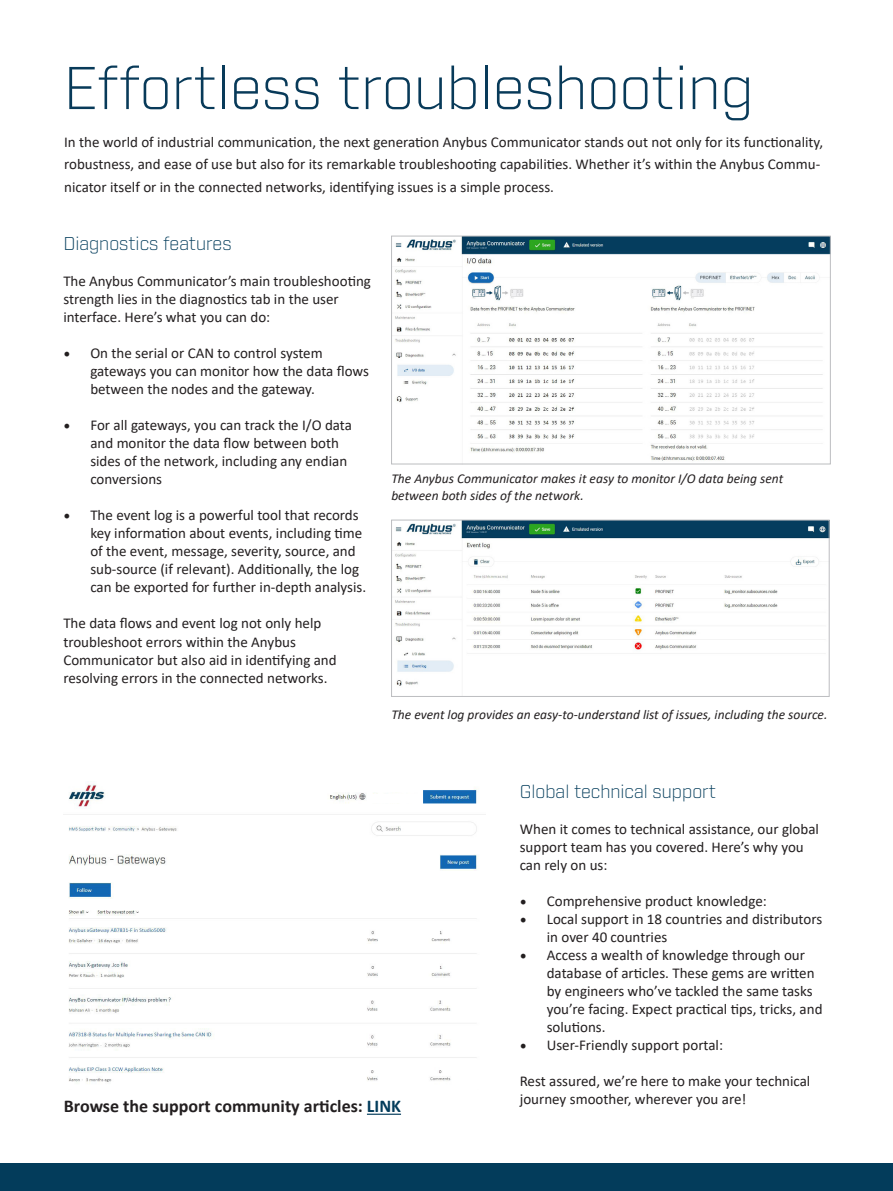
<style>
.page{position:relative;width:893px;height:1191px;background:#fff}
.page>*{position:absolute;margin:0;border:0;box-sizing:border-box;transform-origin:0 0}
.t1{font:300 58.5px "Industry";color:#083a59}
.t2{font:300 18px "Industry";color:#033c5b}
.t3{font:700 18px "Calibri";color:#231f20}
.t4{font:15px/18px "Calibri";color:#231f20}
.t5{font:italic 13.5px/16.2px "Calibri";color:#231f20}
.s1{font-family:"Minion Pro";font-size:18px}
.s2{color:#033c5b}
</style>
<div class="page">
<div style="left:0;top:1163px;width:893px;height:28px;background:#033c5b"></div>
<img style="left:64px;top:784px;width:421px;height:298px">
<img style="left:395px;top:522px;width:432px;height:164px">
<div style="left:391px;top:520px;width:438px;height:176px;border:1px solid #bcbdc0"></div>
<img style="left:395px;top:238px;width:433px;height:223px">
<div style="left:391px;top:236px;width:439px;height:228px;border:1px solid #bcbdc0"></div>
<div style="left:371px;top:794px;width:48px;height:9px;background:#fff"></div>
<hr style="left:367px;top:1113px;width:34px;height:1px;background:#033c5b">
<p class="t1" style="left:63px;top:53px;width:692px">Effortless troubleshooting</p>
<p class="t4" style="left:64px;top:130px;width:760px;line-height:22.5px">In the world of industrial communication, the next generation Anybus Communicator stands out not only for its functionality, robustness, and ease of use but also for its remarkable troubleshooting capabilities. Whether it’s within the Anybus Commu&shy;nicator itself or in the connected networks, identifying issues is a simple process.</p>
<p class="t2" style="left:63px;top:233px;width:170px">Diagnostics features</p>
<p class="t4" style="left:63px;top:272px;width:309px">The Anybus Communicator’s main troubleshooting strength lies in the diagnostics tab in the user interface. Here’s what you can do:</p>
<p class="t4" style="left:90px;top:344px;width:280px;text-indent:-27px"><span class="s1">•</span> On the serial or CAN to control system gateways you can monitor how the data flows between the nodes and the gateway.</p>
<p class="t4" style="left:90px;top:416px;width:263px;text-indent:-27px"><span class="s1">•</span> For all gateways, you can track the I/O data and monitor the data flow between both sides of the network, including any endian conversions</p>
<p class="t4" style="left:90px;top:506px;width:277px;text-indent:-27px"><span class="s1">•</span> The event log is a powerful tool that records key information about events, including time of the event, message, severity, source, and sub-source (if relevant). Additionally, the log can be exported for further in-depth analysis.</p>
<p class="t4" style="left:63px;top:614px;width:275px">The data flows and event log not only help troubleshoot errors within the Anybus Communicator but also aid in identifying and resolving errors in the connected networks.</p>
<p class="t5" style="left:391px;top:470px;width:393px">The Anybus Communicator makes it easy to monitor I/O data being sent between both sides of the network.</p>
<p class="t5" style="left:391px;top:705px;width:438px">The event log provides an easy-to-understand list of issues, including the source.</p>
<p class="t3" style="left:64px;top:1093px;width:339px">Browse the support community articles: <span class="s2">LINK</span></p>
<p class="t2" style="left:520px;top:781px;width:198px">Global technical support</p>
<p class="t4" style="left:520px;top:819px;width:301px">When it comes to technical assistance, our global support team has you covered. Here’s why you can rely on us:</p>
<p class="t4" style="left:520px;top:891px;width:249px"><span class="s1">•</span> Comprehensive product knowledge:</p>
<p class="t4" style="left:547px;top:909px;width:277px;text-indent:-27px"><span class="s1">•</span> Local support in 18 countries and distributors in over 40 countries</p>
<p class="t4" style="left:547px;top:945px;width:277px;text-indent:-27px"><span class="s1">•</span> Access a wealth of knowledge through our database of articles. These gems are written by engineers who’ve tackled the same tasks you’re facing. Expect practical tips, tricks, and solutions.</p>
<p class="t4" style="left:520px;top:1035px;width:205px"><span class="s1">•</span> User-Friendly support portal:</p>
<p class="t4" style="left:520px;top:1071px;width:292px">Rest assured, we’re here to make your technical journey smoother, wherever you are!</p>
</div>
